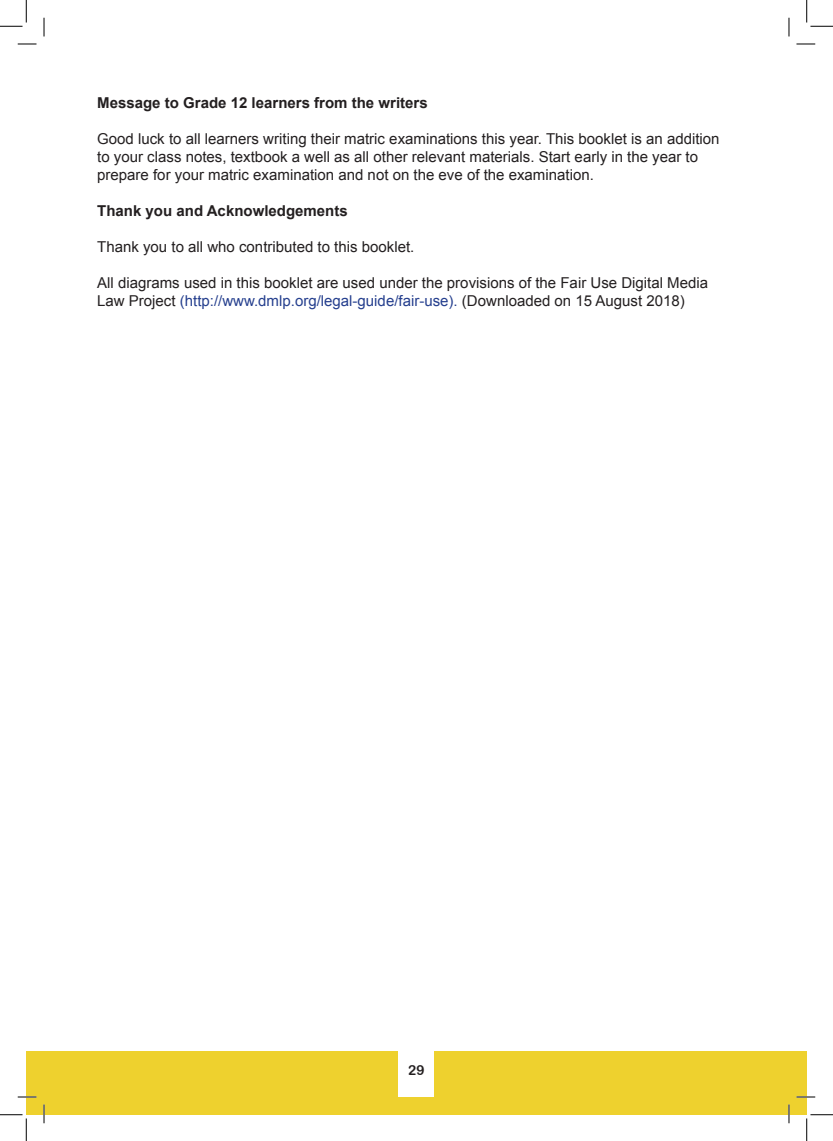
<style>
.page{position:relative;width:833px;height:1141px;background:#fff}
.page>*{position:absolute;margin:0;border:0;box-sizing:border-box;transform-origin:0 0}
.Paragraph_Style_MAIN{font:15px/18px "Arial";color:#231f20}
.Paragraph_Style_MAIN-2{font:700 15px "Arial";color:#231f20}
.t1{font:13.75px "Arial Rounded MT Bold";color:#231f20}
.s1{color:#253f8e}
</style>
<div class="page">
<div style="left:26px;top:1050px;width:780px;height:64px;background:#eed12e"></div>
<div style="left:398px;top:1050px;width:36px;height:46px;background:#fff"></div>
<svg style="left:18px;top:43px;width:18px;height:2px"></svg>
<svg style="left:796px;top:43px;width:18px;height:2px"></svg>
<svg style="left:18px;top:1096px;width:18px;height:1px"></svg>
<svg style="left:796px;top:1096px;width:18px;height:1px"></svg>
<svg style="left:43px;top:18px;width:2px;height:18px"></svg>
<svg style="left:43px;top:1104px;width:2px;height:19px"></svg>
<svg style="left:788px;top:18px;width:1px;height:18px"></svg>
<svg style="left:787px;top:1104px;width:2px;height:19px"></svg>
<svg style="left:0;top:0;width:27px;height:27px"></svg>
<svg style="left:0;top:1114px;width:27px;height:26px"></svg>
<svg style="left:806px;top:0;width:26px;height:27px"></svg>
<svg style="left:806px;top:1114px;width:26px;height:26px"></svg>
<p class="Paragraph_Style_MAIN-2" style="left:97px;top:93px;width:332px">Message to Grade 12 learners from the writers</p>
<p class="Paragraph_Style_MAIN" style="left:97px;top:130px;width:623px">Good luck to all learners writing their matric examinations this year. This booklet is an addition to your class notes, textbook a well as all other relevant materials. Start early in the year to prepare for your matric examination and not on the eve of the examination.</p>
<p class="Paragraph_Style_MAIN-2" style="left:97px;top:201px;width:252px">Thank you and Acknowledgements</p>
<p class="Paragraph_Style_MAIN" style="left:97px;top:238px;width:318px">Thank you to all who contributed to this booklet.</p>
<p class="Paragraph_Style_MAIN" style="left:97px;top:274px;width:612px">All diagrams used in this booklet are used under the provisions of the Fair Use Digital Media<br>Law Project <span class="s1">(http://www.dmlp.org/legal-guide/fair-use).</span> (Downloaded on 15 August 2018)</p>
<p class="t1" style="left:408px;top:1061px;width:18px">29</p>
</div>
